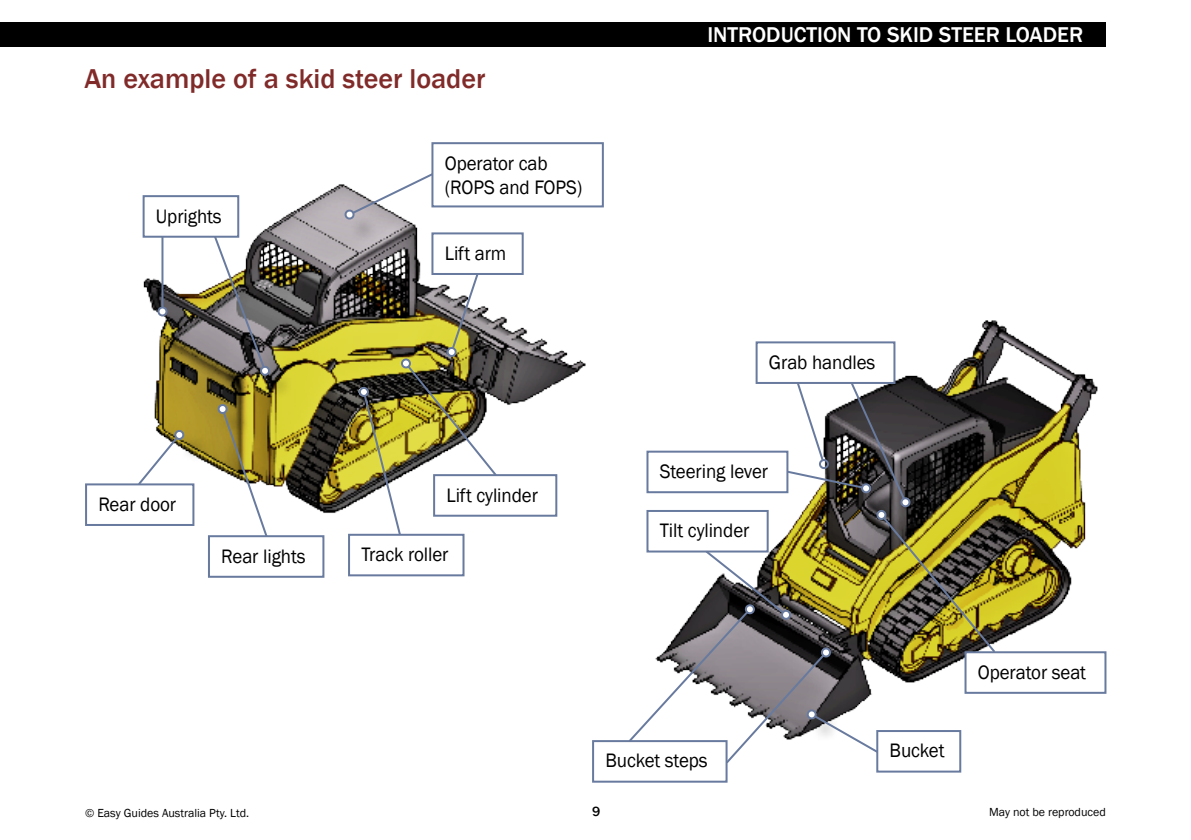
<style>
.page{position:relative;width:1191px;height:840px;background:#fff}
.page>*{position:absolute;margin:0;border:0;box-sizing:border-box;transform-origin:0 0}
.t1{font:500 28px "Franklin Gothic";color:#802b29}
.t2{font:500 22px "Franklin Gothic";color:#fff}
.t3{font:20px/24px "Franklin Gothic";letter-spacing:-.005em;color:#000;scale:.95 1}
.t4{font:500 14px "Franklin Gothic";color:#000}
.t5{font:12px "Franklin Gothic";color:#000}
</style>
<div class="page">
<div style="left:0;top:23px;width:1106px;height:24px;background:#000"></div>
<img style="left:143px;top:184px;width:445px;height:341px">
<img style="left:646px;top:320px;width:460px;height:374px">
<div style="left:349px;top:214px;width:29px;height:29px;background:#b9b2b7"></div>
<div style="left:432px;top:143px;width:171px;height:63px;background:#fff"></div>
<div style="left:431px;top:142px;width:173px;height:65px;border:2px solid #687a9e"></div>
<svg style="left:342px;top:171px;width:93px;height:50px"></svg>
<div style="left:162px;top:311px;width:29px;height:29px;background:#000;opacity:.35"></div>
<div style="left:159px;top:307px;width:8px;height:8px;background:#fff;border-radius:50%"></div>
<div style="left:265px;top:370px;width:28px;height:29px;background:#000;opacity:.35"></div>
<div style="left:261px;top:366px;width:8px;height:9px;background:#fff;border-radius:50%"></div>
<hr style="left:161px;top:236px;width:2px;height:71px;background:#687a9e">
<div style="left:157px;top:306px;width:10px;height:10px;border:2px solid #687a9e;border-radius:50%"></div>
<div style="left:144px;top:196px;width:94px;height:40px;background:#fff"></div>
<div style="left:143px;top:195px;width:96px;height:42px;border:2px solid #687a9e"></div>
<svg style="left:212px;top:234px;width:54px;height:135px"></svg>
<div style="left:260px;top:365px;width:10px;height:11px;border:2px solid #687a9e;border-radius:3px"></div>
<div style="left:432px;top:233px;width:91px;height:41px;background:#fff"></div>
<div style="left:431px;top:232px;width:93px;height:43px;border:2px solid #687a9e"></div>
<div style="left:647px;top:510px;width:120px;height:41px;background:#fff"></div>
<div style="left:646px;top:509px;width:122px;height:43px;border:2px solid #687a9e"></div>
<div style="left:905px;top:501px;width:29px;height:29px;background:#000;opacity:.35"></div>
<div style="left:901px;top:497px;width:9px;height:9px;background:#fff;border-radius:50%"></div>
<div style="left:756px;top:342px;width:138px;height:41px;background:#fff"></div>
<div style="left:755px;top:341px;width:140px;height:43px;border:2px solid #687a9e"></div>
<div style="left:900px;top:497px;width:10px;height:10px;border:2px solid #687a9e;border-radius:50%"></div>
<div style="left:866px;top:487px;width:29px;height:29px;background:#000;opacity:.35"></div>
<div style="left:647px;top:451px;width:140px;height:41px;background:#fff"></div>
<div style="left:646px;top:450px;width:142px;height:43px;border:2px solid #687a9e"></div>
<svg style="left:785px;top:379px;width:121px;height:122px"></svg>
<div style="left:860px;top:482px;width:11px;height:11px;border:2px solid #687a9e;border-radius:4px"></div>
<div style="left:880px;top:514px;width:29px;height:29px;background:#000;opacity:.35"></div>
<svg style="left:877px;top:510px;width:8px;height:9px"></svg>
<div style="left:965px;top:652px;width:140px;height:40px;background:#fff"></div>
<div style="left:964px;top:651px;width:142px;height:42px;border:2px solid #687a9e"></div>
<div style="left:876px;top:509px;width:10px;height:11px;border:2px solid #687a9e;border-radius:50%"></div>
<div style="left:592px;top:739px;width:135px;height:43px;border:2px solid #687a9e"></div>
<div style="left:876px;top:729px;width:85px;height:43px;border:2px solid #687a9e"></div>
<svg style="left:626px;top:515px;width:371px;height:250px"></svg>
<div style="left:806px;top:708px;width:11px;height:11px;border:2px solid #687a9e;border-radius:50%"></div>
<div style="left:208px;top:535px;width:116px;height:42px;border:2px solid #687a9e"></div>
<svg style="left:218px;top:403px;width:51px;height:135px"></svg>
<div style="left:179px;top:435px;width:29px;height:28px;background:#000;opacity:.35"></div>
<svg style="left:176px;top:431px;width:8px;height:8px"></svg>
<div style="left:86px;top:484px;width:107px;height:40px;background:#fff"></div>
<div style="left:85px;top:483px;width:109px;height:42px;border:2px solid #687a9e"></div>
<svg style="left:136px;top:435px;width:44px;height:51px"></svg>
<div style="left:174px;top:429px;width:10px;height:10px;border:2px solid #687a9e;border-radius:50%"></div>
<div style="left:348px;top:533px;width:116px;height:43px;border:2px solid #687a9e"></div>
<div style="left:359px;top:386px;width:10px;height:10px;border:2px solid #687a9e;border-radius:50%"></div>
<div style="left:434px;top:475px;width:122px;height:40px;background:#fff"></div>
<div style="left:433px;top:474px;width:124px;height:42px;border:2px solid #687a9e"></div>
<svg style="left:362px;top:271px;width:137px;height:266px"></svg>
<div style="left:401px;top:358px;width:10px;height:10px;border:2px solid #687a9e;border-radius:50%"></div>
<h1 class="t1" style="left:84px;top:61px;width:402px">An example of a skid steer loader</h1>
<p class="t3" style="left:156px;top:204px;width:71px">Uprights</p>
<p class="t3" style="left:445px;top:151px;width:146px">Operator cab (ROPS and FOPS)</p>
<p class="t3" style="left:445px;top:241px;width:66px">Lift arm</p>
<p class="t3" style="left:98px;top:492px;width:83px">Rear door</p>
<p class="t3" style="left:221px;top:544px;width:90px">Rear lights</p>
<p class="t3" style="left:446px;top:483px;width:98px">Lift cylinder</p>
<p class="t3" style="left:361px;top:542px;width:93px">Track roller</p>
<p class="t2" style="left:707px;top:21px;width:377px">INTRODUCTION TO SKID STEER LOADER</p>
<p class="t3" style="left:769px;top:350px;width:114px">Grab handles</p>
<p class="t3" style="left:660px;top:459px;width:115px">Steering lever</p>
<p class="t3" style="left:660px;top:519px;width:96px">Tilt cylinder</p>
<p class="t3" style="left:605px;top:748px;width:109px">Bucket steps</p>
<p class="t3" style="left:889px;top:738px;width:59px">Bucket</p>
<p class="t3" style="left:978px;top:660px;width:115px">Operator seat</p>
<p class="t5" style="left:85px;top:805px;width:166px">© Easy Guides Australia Pty. Ltd.</p>
<p class="t4" style="left:592px;top:802px;width:10px">9</p>
<p class="t5" style="left:989px;top:804px;width:118px">May not be reproduced</p>
</div>
